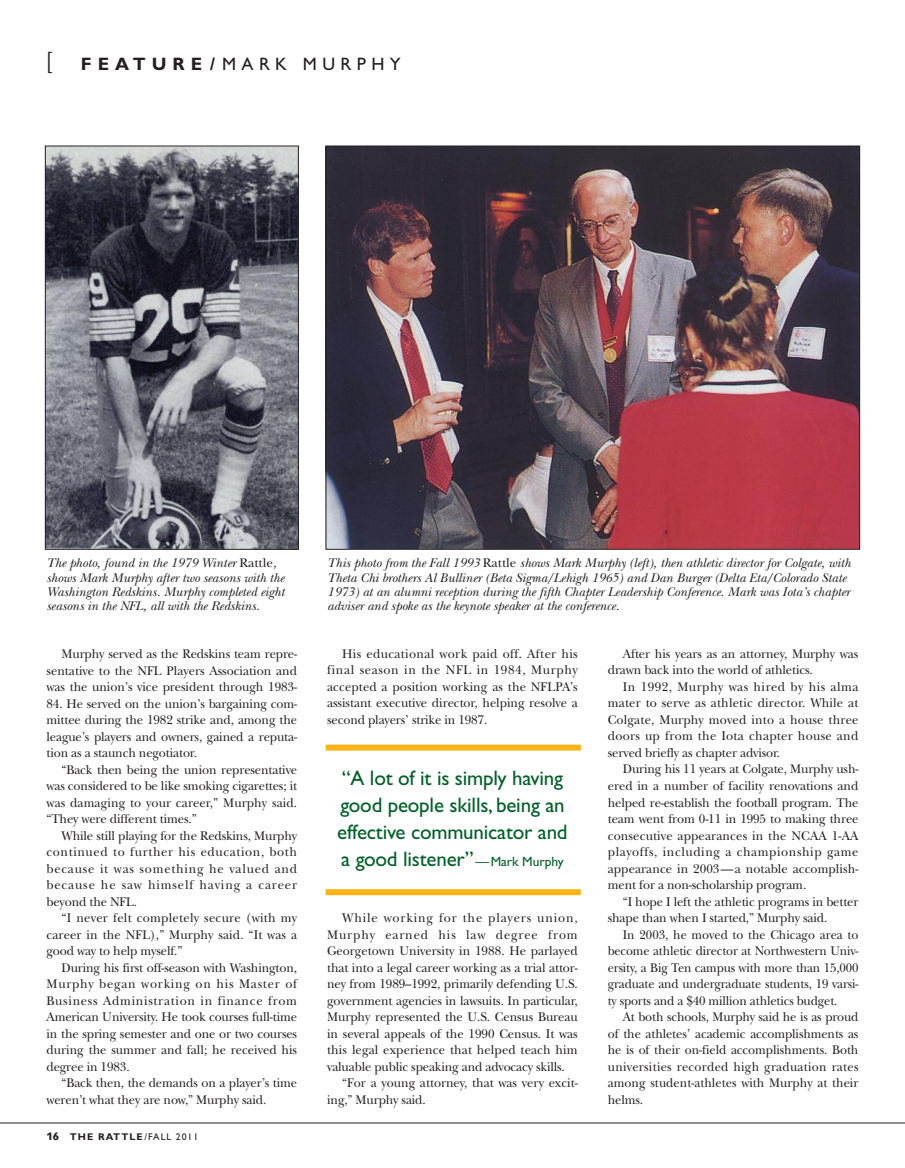
<style>
.page{position:relative;width:905px;height:1168px;background:#fff}
.page>*{position:absolute;margin:0;border:0;box-sizing:border-box;transform-origin:0 0}
.t1{font:21px/27px "Gill Sans";letter-spacing:-.01em;color:#006029}
.t2{font:18px "Gill Sans";letter-spacing:.3em;color:#231f20}
.t3{font:13.2px/16.5px "New Baskerville Std";letter-spacing:-.01em;color:#231f20;text-align:justify;scale:.96 1}
.t4{font:italic 13.2px/14.2px "New Baskerville Std";color:#231f20}
.t5{font:13.2px/16.5px "New Baskerville Std";letter-spacing:-.01em;color:#231f20;text-align:justify;scale:.95 1}
.t6{font:13.2px/16.5px "New Baskerville Std";letter-spacing:-.01em;color:#231f20;text-align:justify;scale:.94 1}
.t7{font:13.2px "New Baskerville Std";letter-spacing:.01em;color:#231f20;scale:.96 1}
.t8{font:13.2px "New Baskerville Std";letter-spacing:.065em;color:#231f20;scale:.96 1}
.t9{font:13.2px "New Baskerville Std";letter-spacing:.07em;color:#231f20;scale:.96 1}
.t10{font:700 9.75px "Gill Sans";letter-spacing:.11em;color:#231f20}
.s1{font-family:"Vectora LH";font-weight:300;font-size:24px}
.s2{font-weight:700}
.s3{font-style:normal}
.s4{font-family:"Vectora LT";font-weight:900;font-size:10.5px}
.s5{font-weight:400}
.s6{font-size:13.5px}
</style>
<div class="page">
<hr style="left:0;top:1123px;width:904px;height:1px;background:#231f20">
<img style="left:327px;top:148px;width:530px;height:400px">
<img style="left:47px;top:148px;width:250px;height:400px">
<div style="left:45px;top:146px;width:254px;height:404px;border:1px solid #231f20"></div>
<div style="left:326px;top:744px;width:254px;height:6px;background:#fcb315"></div>
<div style="left:326px;top:889px;width:254px;height:6px;background:#fcb315"></div>
<h2 class="t2" style="left:46px;top:57px;width:356px"><span class="s1">[</span> <span class="s2">FEATURE /</span>MARK MURPHY</h2>
<p class="t4" style="left:46px;top:558px;width:239px">The photo, found in the 1979 Winter <span class="s3">Rattle</span>, shows Mark Murphy after two seasons with the Washington Redskins. Murphy completed eight seasons in the NFL, all with the Redskins.</p>
<p class="t3" style="left:46px;top:647px;width:262px;text-indent:15px">Murphy served as the Redskins team repre&shy;sentative to the NFL Players Association and was the union’s vice president through 1983-</p>
<p class="t3" style="left:46px;top:696px;width:262px">84. He served on the union’s bargaining com&shy;mittee during the 1982 strike and, among the league’s players and owners, gained a reputa&shy;tion as a staunch negotiator.</p>
<p class="t3" style="left:46px;top:762px;width:262px;text-indent:15px">“Back then being the union representative was considered to be like smoking cigarettes; it was damaging to your career,” Murphy said. “They were different times.”</p>
<p class="t3" style="left:46px;top:828px;width:262px;text-indent:15px">While still playing for the Redskins, Murphy continued to further his education, both because it was something he valued and because he saw himself having a career beyond the NFL.</p>
<p class="t3" style="left:46px;top:911px;width:262px;text-indent:15px">“I never felt completely secure (with my career in the NFL),” Murphy said. “It was a good way to help myself.”</p>
<p class="t3" style="left:46px;top:960px;width:262px;text-indent:15px">During his first off-season with Washington, Murphy began working on his Master of Business Administration in finance from American University. He took courses full-time in the spring semester and one or two courses during the summer and fall; he received his degree in 1983.</p>
<p class="t3" style="left:46px;top:1076px;width:262px;text-indent:15px">“Back then, the demands on a player’s time weren’t what they are now,” Murphy said.</p>
<p class="t10" style="left:46px;top:1133px;width:153px"><span class="s4">16</span> THE RATTLE<span class="s5">/FALL 2011</span></p>
<p class="t4" style="left:327px;top:558px;width:525px">This photo from the Fall 1993 <span class="s3">Rattle</span> shows Mark Murphy (left), then athletic director for Colgate, with Theta Chi brothers Al Bulliner (Beta Sigma/Lehigh 1965) and Dan Burger (Delta Eta/Colorado State 1973) at an alumni reception during the fifth Chapter Leadership Conference. Mark was Iota’s chapter adviser and spoke as the keynote speaker at the conference.</p>
<p class="t3" style="left:327px;top:647px;width:262px;text-indent:15px">His educational work paid off. After his final season in the NFL in 1984, Murphy accepted a position working as the NFLPA’s assistant executive director, helping resolve a second players’ strike in 1987.</p>
<h1 class="t1" style="left:337px;top:767px;width:232px">“A lot of it is simply having good people skills, being an effective communicator and a good listener”<span class="s6">— Mark Murphy</span></h1>
<p class="t8" style="left:342px;top:913px;width:247px">While working for the players union,</p>
<p class="t9" style="left:327px;top:929px;width:262px">Murphy earned his law degree from</p>
<p class="t3" style="left:327px;top:944px;width:262px">Georgetown University in 1988. He parlayed</p>
<p class="t3" style="left:327px;top:960px;width:262px">that into a legal career working as a trial attor-</p>
<p class="t3" style="left:327px;top:977px;width:262px">ney from 1989–1992, primarily defending U.S.</p>
<p class="t3" style="left:327px;top:993px;width:262px">government agencies in lawsuits. In particular,</p>
<p class="t3" style="left:327px;top:1010px;width:262px">Murphy represented the U.S. Census Bureau</p>
<p class="t3" style="left:327px;top:1026px;width:262px">in several appeals of the 1990 Census. It was</p>
<p class="t7" style="left:327px;top:1045px;width:262px">this legal experience that helped teach him</p>
<p class="t3" style="left:327px;top:1059px;width:249px">valuable public speaking and advocacy skills.</p>
<p class="t3" style="left:342px;top:1076px;width:247px">“For a young attorney, that was very excit-</p>
<p class="t3" style="left:327px;top:1092px;width:104px">ing,” Murphy said.</p>
<p class="t3" style="left:607px;top:647px;width:262px;text-indent:15px">After his years as an attorney, Murphy was drawn back into the world of athletics.</p>
<p class="t3" style="left:607px;top:680px;width:262px;text-indent:15px">In 1992, Murphy was hired by his alma mater to serve as athletic director. While at Colgate, Murphy moved into a house three doors up from the Iota chapter house and served briefly as chapter advisor.</p>
<p class="t3" style="left:607px;top:762px;width:262px;text-indent:15px">During his 11 years at Colgate, Murphy ush&shy;ered in a number of facility renovations and helped re-establish the football program. The team went from 0-11 in 1995 to making three consecutive appearances in the NCAA 1-AA playoffs, including a championship game appearance in 2003—a notable accomplish&shy;ment for a non-scholarship program.</p>
<p class="t3" style="left:607px;top:894px;width:262px;text-indent:15px">“I hope I left the athletic programs in better shape than when I started,” Murphy said.</p>
<p class="t6" style="left:607px;top:927px;width:268px;text-indent:15px">In 2003, he moved to the Chicago area to become athletic director at Northwestern Univ - ersity, a Big Ten campus with more than 15,000 graduate and undergraduate students, 19 varsi&shy;ty sports and a $40 million athletics budget.</p>
<p class="t5" style="left:607px;top:1010px;width:265px;text-indent:15px">At both schools, Murphy said he is as proud of the athletes’ academic accomplishments as he is of their on-field accomplishments. Both universities recorded high graduation rates among student-athletes with Murphy at their helms.</p>
</div>
